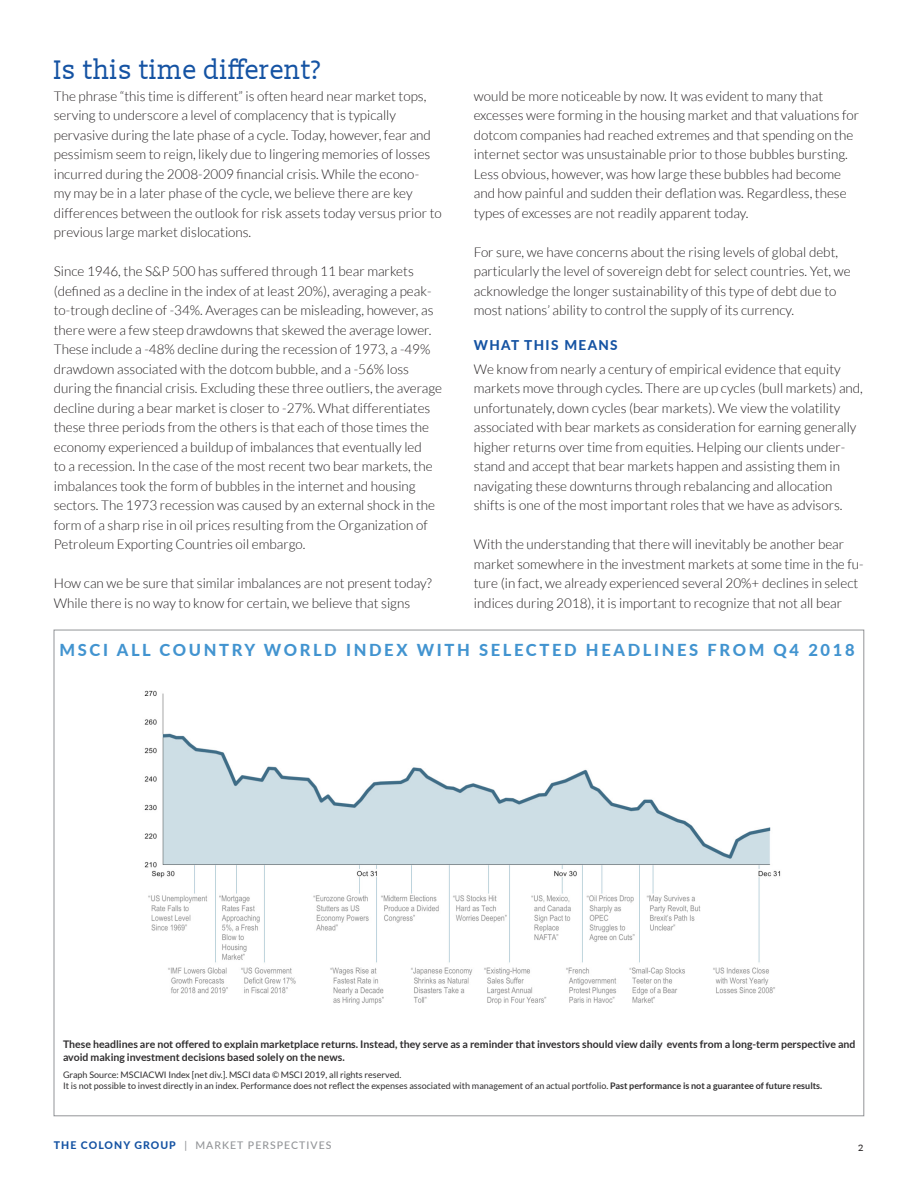
<style>
.page{position:relative;width:918px;height:1188px;background:#fff}
.page>*{position:absolute;margin:0;border:0;box-sizing:border-box;transform-origin:0 0}
.subheader{font:27px "Slabo 13 px";color:#1553a3}
.Paragraph_Style_2{font:800 16.5px "Lato";letter-spacing:.16em;color:#4294d0}
.t1{font:300 13.5px/19.5px "Lato";color:#231f20}
.Paragraph_Style_1{font:800 13.5px "Lato";letter-spacing:.1em;color:#1553a3}
.t2{font:700 10.5px/12.6px "Lato";color:#312f30}
.t3{font:500 10.5px "Lato";letter-spacing:.1em;color:#939598}
.t4{font:10.5px "Slabo 13 px";color:#231f20}
.t5{font:9px "Lato";color:#312f30}
.s1{font-weight:700}
.s2{font-weight:800;color:#1553a3}
</style>
<div class="page">
<img style="left:144px;top:690px;width:637px;height:315px">
<p class="subheader" style="left:54px;top:53px;width:269px">Is this time different?</p>
<p class="t1" style="left:54px;top:86px;width:390px">The phrase “this time is different” is often heard near market tops, serving to underscore a level of complacency that is typically pervasive during the late phase of a cycle. Today, however, fear and pessimism seem to reign, likely due to lingering memories of losses incurred during the 2008-2009 financial crisis. While the econo-<br>my may be in a later phase of the cycle, we believe there are key differences between the outlook for risk assets today versus prior to previous large market dislocations.</p>
<p class="t1" style="left:54px;top:262px;width:390px">Since 1946, the S&amp;P 500 has suffered through 11 bear markets (defined as a decline in the index of at least 20%), averaging a peak&shy;to-trough decline of -34%. Averages can be misleading, however, as there were a few steep drawdowns that skewed the average lower.<br>These include a -48% decline during the recession of 1973, a -49% drawdown associated with the dotcom bubble, and a -56% loss during the financial crisis. Excluding these three outliers, the average decline during a bear market is closer to -27%. What differentiates these three periods from the others is that each of those times the economy experienced a buildup of imbalances that eventually led<br>to a recession. In the case of the most recent two bear markets, the imbalances took the form of bubbles in the internet and housing sectors. The 1973 recession was caused by an external shock in the form of a sharp rise in oil prices resulting from the Organization of Petroleum Exporting Countries oil embargo.</p>
<p class="t1" style="left:54px;top:574px;width:380px">How can we be sure that similar imbalances are not present today?<br>While there is no way to know for certain, we believe that signs</p>
<p class="t1" style="left:474px;top:86px;width:387px">would be more noticeable by now. It was evident to many that excesses were forming in the housing market and that valuations for dotcom companies had reached extremes and that spending on the internet sector was unsustainable prior to those bubbles bursting.<br>Less obvious, however, was how large these bubbles had become and how painful and sudden their deflation was. Regardless, these types of excesses are not readily apparent today.</p>
<p class="t1" style="left:474px;top:242px;width:378px">For sure, we have concerns about the rising levels of global debt, particularly the level of sovereign debt for select countries. Yet, we acknowledge the longer sustainability of this type of debt due to most nations’ ability to control the supply of its currency.</p>
<p class="Paragraph_Style_1" style="left:474px;top:335px;width:145px">WHAT THIS MEANS</p>
<p class="t1" style="left:474px;top:359px;width:391px">We know from nearly a century of empirical evidence that equity markets move through cycles. There are up cycles (bull markets) and, unfortunately, down cycles (bear markets). We view the volatility associated with bear markets as consideration for earning generally higher returns over time from equities. Helping our clients under&shy;stand and accept that bear markets happen and assisting them in navigating these downturns through rebalancing and allocation shifts is one of the most important roles that we have as advisors.</p>
<p class="t1" style="left:474px;top:535px;width:391px">With the understanding that there will inevitably be another bear market somewhere in the investment markets at some time in the fu&shy;ture (in fact, we already experienced several 20%+ declines in select indices during 2018), it is important to recognize that not all bear</p>
<p class="Paragraph_Style_2" style="left:60px;top:638px;width:797px">MSCI ALL COUNTRY WORLD INDEX WITH SELECTED HEADLINES FROM Q4 2018</p>
<p class="t2" style="left:63px;top:1038px;width:794px">These headlines are not offered to explain marketplace returns. Instead, they serve as a reminder that investors should view daily events from a long-term perspective and avoid making investment decisions based solely on the news.</p>
<p class="t5" style="left:63px;top:1070px;width:340px">Graph Source: MSCIACWI Index [net div.]. MSCI data © MSCI 2019, all rights reserved.</p>
<p class="t5" style="left:63px;top:1081px;width:761px">It is not possible to invest directly in an index. Performance does not reflect the expenses associated with management of an actual portfolio. <span class="s1">Past performance is not a guarantee of future results.</span></p>
<p class="t3" style="left:54px;top:1138px;width:279px"><span class="s2">THE COLONY GROUP</span> | MARKET PERSPECTIVES</p>
<p class="t4" style="left:859px;top:1140px;width:7px">2</p>
</div>
